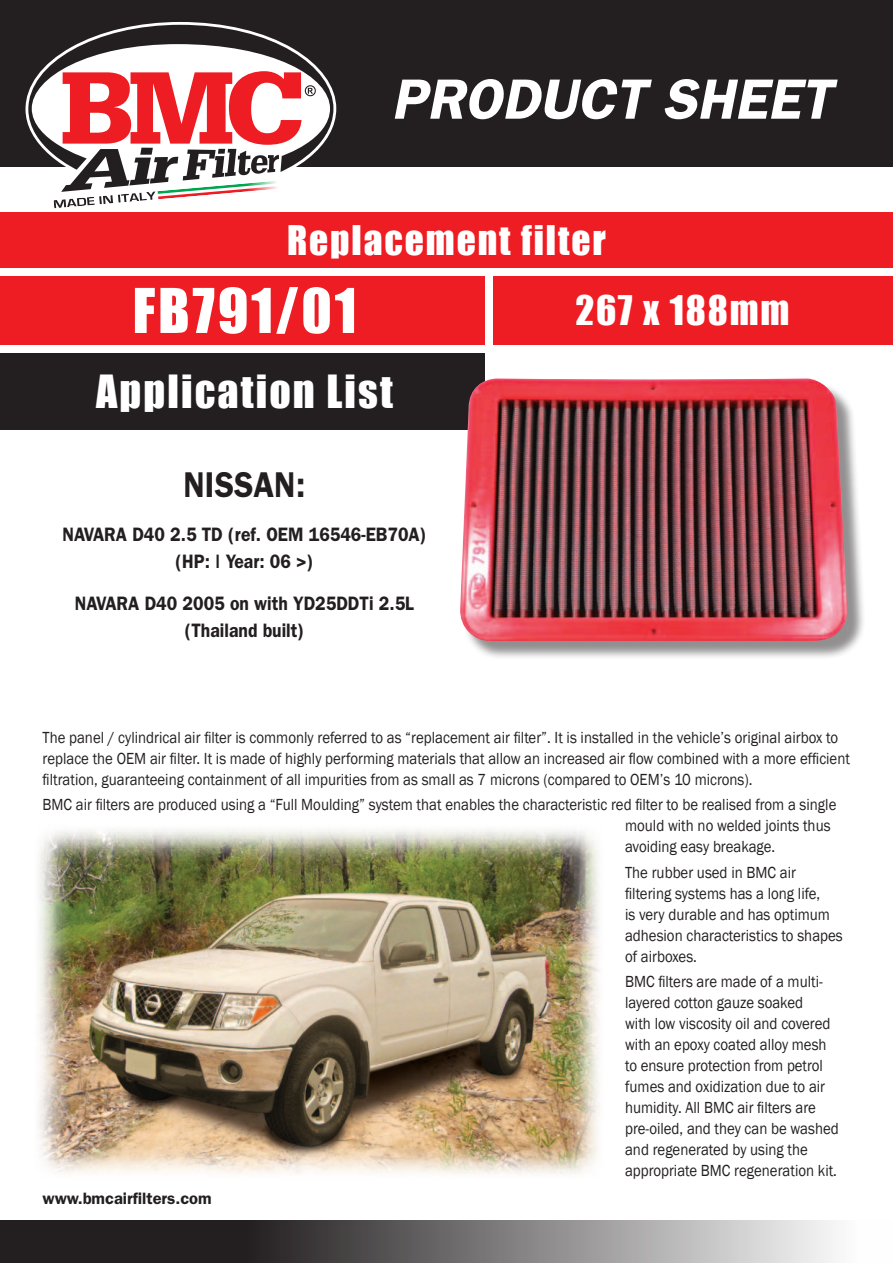
<style>
.page{position:relative;width:893px;height:1263px;background:#fff}
.page>*{position:absolute;margin:0;border:0;box-sizing:border-box;transform-origin:0 0}
.t1{font:italic 600 57px "Franklin Gothic";color:#fff}
.t2{font:57px "Impact";letter-spacing:.05em;color:#fff}
.t3{font:42px "Impact";letter-spacing:.05em;color:#fff}
.t4{font:37.5px "Impact";letter-spacing:.05em;color:#fff}
.BMC_SUB1{font:600 36px "Franklin Gothic";color:#231f20;scale:.9 1}
.BMC_SUB_2{font:600 19.5px/27px "Franklin Gothic";color:#231f20;text-align:center;scale:.9 1}
.BMC_BODYTEXT{font:16.5px/21px "Franklin Gothic";color:#231f20;scale:.9 1}
.t5{font:600 16.5px "Franklin Gothic";color:#231f20}
</style>
<div class="page">
<div style="left:0;top:353px;width:485px;height:76px;background:#231f20"></div>
<div style="left:0;top:0;width:893px;height:167px;background:#231f20"></div>
<div style="left:0;top:213px;width:893px;height:55px;background:#ee1d23"></div>
<div style="left:0;top:276px;width:485px;height:68px;background:#ee1d23"></div>
<div style="left:493px;top:276px;width:400px;height:68px;background:#ee1d23"></div>
<svg style="left:26px;top:22px;width:310px;height:104px"></svg>
<svg style="left:28px;top:25px;width:305px;height:183px"></svg>
<svg style="left:0;top:1220px;width:834px;height:43px;background:#6c6a6a"></svg>
<div style="left:463px;top:381px;width:403px;height:278px;background:#231f20;opacity:.5"></div>
<img style="left:459px;top:378px;width:388px;height:263px">
<img style="left:39px;top:830px;width:560px;height:344px">
<p class="t1" style="left:391px;top:65px;width:442px">PRODUCT SHEET</p>
<p class="t4" style="left:287px;top:217px;width:320px">Replacement filter</p>
<p class="t2" style="left:133px;top:275px;width:225px">FB791/01</p>
<p class="t4" style="left:576px;top:287px;width:215px">267 x 188mm</p>
<p class="t3" style="left:96px;top:365px;width:298px">Application List</p>
<p class="BMC_SUB1" style="left:184px;top:463px;width:137px">NISSAN:</p>
<p class="BMC_SUB_2" style="left:63px;top:520px;width:406px">NAVARA D40 2.5 TD (ref. OEM 16546-EB70A) (HP: | Year: 06 &gt;)</p>
<p class="BMC_SUB_2" style="left:75px;top:589px;width:378px">NAVARA D40 2005 on with YD25DDTi 2.5L (Thailand built)</p>
<p class="BMC_BODYTEXT" style="left:43px;top:727px;width:899px">The panel / cylindrical air filter is commonly referred to as “replacement air filter”. It is installed in the vehicle’s original airbox to replace the OEM air filter. It is made of highly performing materials that allow an increased air flow combined with a more efficient filtration, guaranteeing containment of all impurities from as small as 7 microns (compared to OEM’s 10 microns).</p>
<p class="BMC_BODYTEXT" style="left:625px;top:795px;width:236px;text-indent:-583px">BMC air filters are produced using a “Full Moulding” system that enables the characteristic red filter to be realised from a single mould with no welded joints thus avoiding easy breakage.</p>
<p class="BMC_BODYTEXT" style="left:625px;top:862px;width:243px">The rubber used in BMC air filtering systems has a long life,<br>is very durable and has optimum adhesion characteristics to shapes of airboxes.</p>
<p class="BMC_BODYTEXT" style="left:625px;top:971px;width:239px">BMC filters are made of a multi&shy;layered cotton gauze soaked<br>with low viscosity oil and covered with an epoxy coated alloy mesh to ensure protection from petrol fumes and oxidization due to air humidity. All BMC air filters are pre-oiled, and they can be washed and regenerated by using the appropriate BMC regeneration kit.</p>
<p class="t5" style="left:43px;top:1188px;width:171px">www.bmcairfilters.com</p>
</div>
